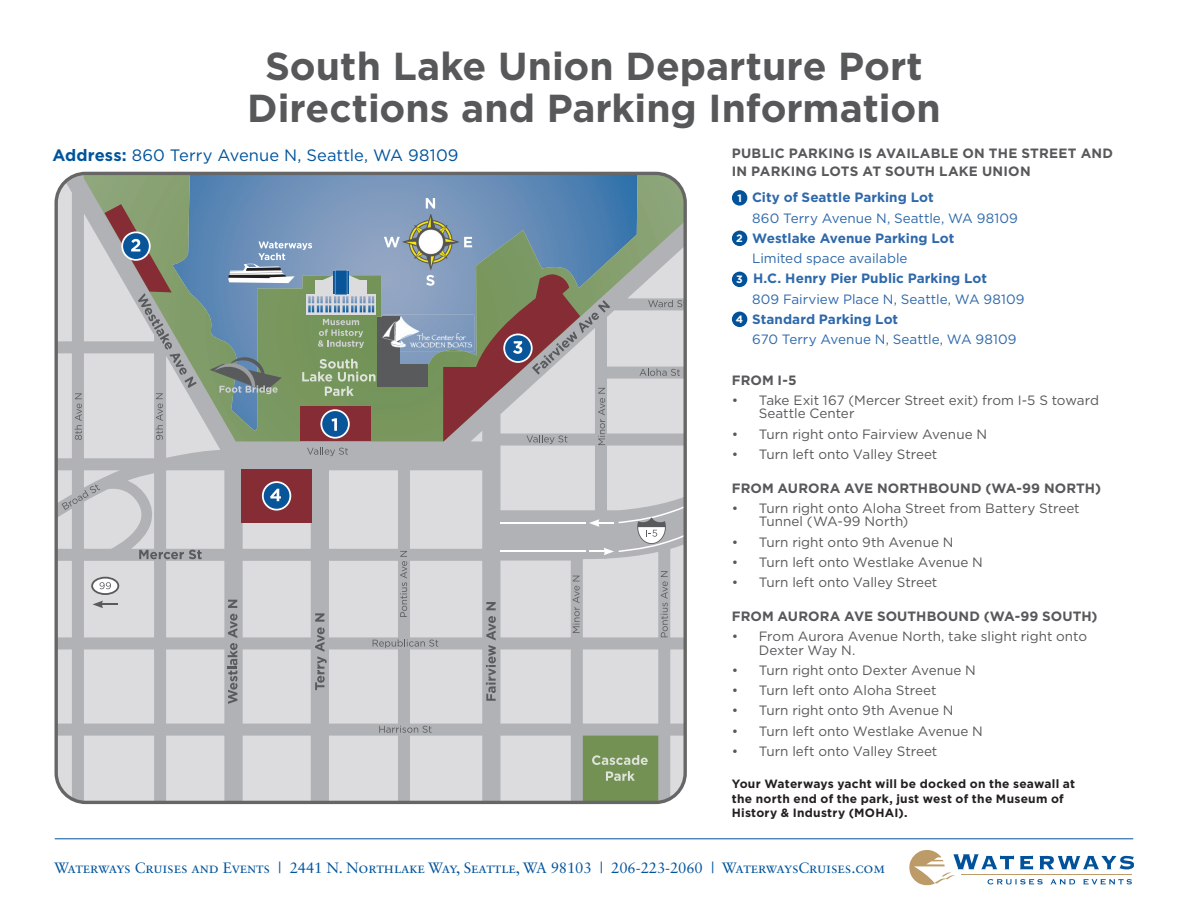
<style>
.page{position:relative;width:1188px;height:918px;background:#fff}
.page>*{position:absolute;margin:0;border:0;box-sizing:border-box;transform-origin:0 0}
.t1{font:700 39px/42px "Gotham";color:#57585a;text-align:center}
.t2{font:16.5px "Gotham";letter-spacing:.005em;color:#01549c}
.t3{font:15px "Sabon LT Std";letter-spacing:-.01em;color:#01549c}
.t4{font:13.5px/13.5px "Gotham";letter-spacing:-.005em;color:#57585a}
.t5{font:700 13.5px/18px "Gotham";letter-spacing:.01em;color:#57585a}
.t6{font:13.5px "Gotham";color:#2e68aa}
.t7{font:700 13.5px "Gotham";letter-spacing:.005em;color:#2e68aa}
.t8{font:700 12px/14.4px "Gotham";letter-spacing:.02em;color:#231f20}
.t9{font:700 10.65px "Gotham";color:#fff}
.s1{font-weight:700}
</style>
<div class="page">
<svg style="left:909px;top:850px;width:225px;height:36px"></svg>
<hr style="left:961px;top:874px;width:171px;height:1px;background:#bc9b69">
<hr style="left:55px;top:839px;width:1078px;height:1px;background:#01549c">
<svg style="left:54px;top:172px;width:633px;height:632px;background:#b0b5b7"></svg>
<div style="left:732px;top:190px;width:15px;height:16px;background:#01529a;border-radius:50%"></div>
<div style="left:732px;top:231px;width:15px;height:15px;background:#01529a;border-radius:50%"></div>
<div style="left:732px;top:272px;width:15px;height:15px;background:#01529a;border-radius:50%"></div>
<div style="left:732px;top:312px;width:15px;height:15px;background:#01529a;border-radius:50%"></div>
<h1 class="t1" style="left:247px;top:44px;width:695px">South Lake Union Departure Port<br>Directions and Parking Information</h1>
<p class="t5" style="left:732px;top:144px;width:383px">PUBLIC PARKING IS AVAILABLE ON THE STREET AND<br>IN PARKING LOTS AT SOUTH LAKE UNION</p>
<p class="t7" style="left:752px;top:190px;width:183px">City of Seattle Parking Lot</p>
<p class="t6" style="left:752px;top:210px;width:267px">860 Terry Avenue N, Seattle, WA 98109</p>
<p class="t7" style="left:752px;top:230px;width:204px">Westlake Avenue Parking Lot</p>
<p class="t6" style="left:752px;top:251px;width:157px">Limited space available</p>
<p class="t7" style="left:753px;top:271px;width:235px">H.C. Henry Pier Public Parking Lot</p>
<p class="t6" style="left:752px;top:291px;width:274px">809 Fairview Place N, Seattle, WA 98109</p>
<p class="t7" style="left:752px;top:311px;width:148px">Standard Parking Lot</p>
<p class="t6" style="left:752px;top:332px;width:266px">670 Terry Avenue N, Seattle, WA 98109</p>
<p class="t5" style="left:732px;top:370px;width:66px">FROM I-5</p>
<p class="t4" style="left:759px;top:393px;width:342px;text-indent:-27px">• Take Exit 167 (Mercer Street exit) from I-5 S toward<br>Seattle Center</p>
<p class="t4" style="left:732px;top:427px;width:257px">• Turn right onto Fairview Avenue N</p>
<p class="t4" style="left:732px;top:447px;width:207px">• Turn left onto Valley Street</p>
<p class="t5" style="left:732px;top:478px;width:371px">FROM AURORA AVE NORTHBOUND (WA-99 NORTH)</p>
<p class="t4" style="left:759px;top:501px;width:322px;text-indent:-27px">• Turn right onto Aloha Street from Battery Street<br>Tunnel (WA-99 North)</p>
<p class="t4" style="left:732px;top:535px;width:223px">• Turn right onto 9th Avenue N</p>
<p class="t4" style="left:732px;top:555px;width:253px">• Turn left onto Westlake Avenue N</p>
<p class="t4" style="left:732px;top:575px;width:207px">• Turn left onto Valley Street</p>
<p class="t5" style="left:732px;top:607px;width:367px">FROM AURORA AVE SOUTHBOUND (WA-99 SOUTH)</p>
<p class="t4" style="left:759px;top:629px;width:330px;text-indent:-27px">• From Aurora Avenue North, take slight right onto<br>Dexter Way N.</p>
<p class="t4" style="left:732px;top:663px;width:246px">• Turn right onto Dexter Avenue N</p>
<p class="t4" style="left:732px;top:683px;width:206px">• Turn left onto Aloha Street</p>
<p class="t4" style="left:732px;top:704px;width:223px">• Turn right onto 9th Avenue N</p>
<p class="t4" style="left:732px;top:724px;width:253px">• Turn left onto Westlake Avenue N</p>
<p class="t4" style="left:732px;top:744px;width:207px">• Turn left onto Valley Street</p>
<p class="t8" style="left:732px;top:776px;width:345px">Your Waterways yacht will be docked on the seawall at the north end of the park, just west of the Museum of<br>History &amp; Industry (MOHAI).</p>
<p class="t2" style="left:52px;top:146px;width:408px"><span class="s1">Address:</span> 860 Terry Avenue N, Seattle, WA 98109</p>
<p class="t9" style="left:737px;top:192px;width:6px">1</p>
<p class="t9" style="left:736px;top:232px;width:8px">2</p>
<p class="t9" style="left:736px;top:273px;width:8px">3</p>
<p class="t9" style="left:736px;top:313px;width:9px">4</p>
<p class="t3" style="left:54px;top:859px;width:833px">Waterways Cruises and Events | 2441 N. Northlake Way, Seattle, WA 98103 | 206-223-2060 | WaterwaysCruises.com</p>
</div>
